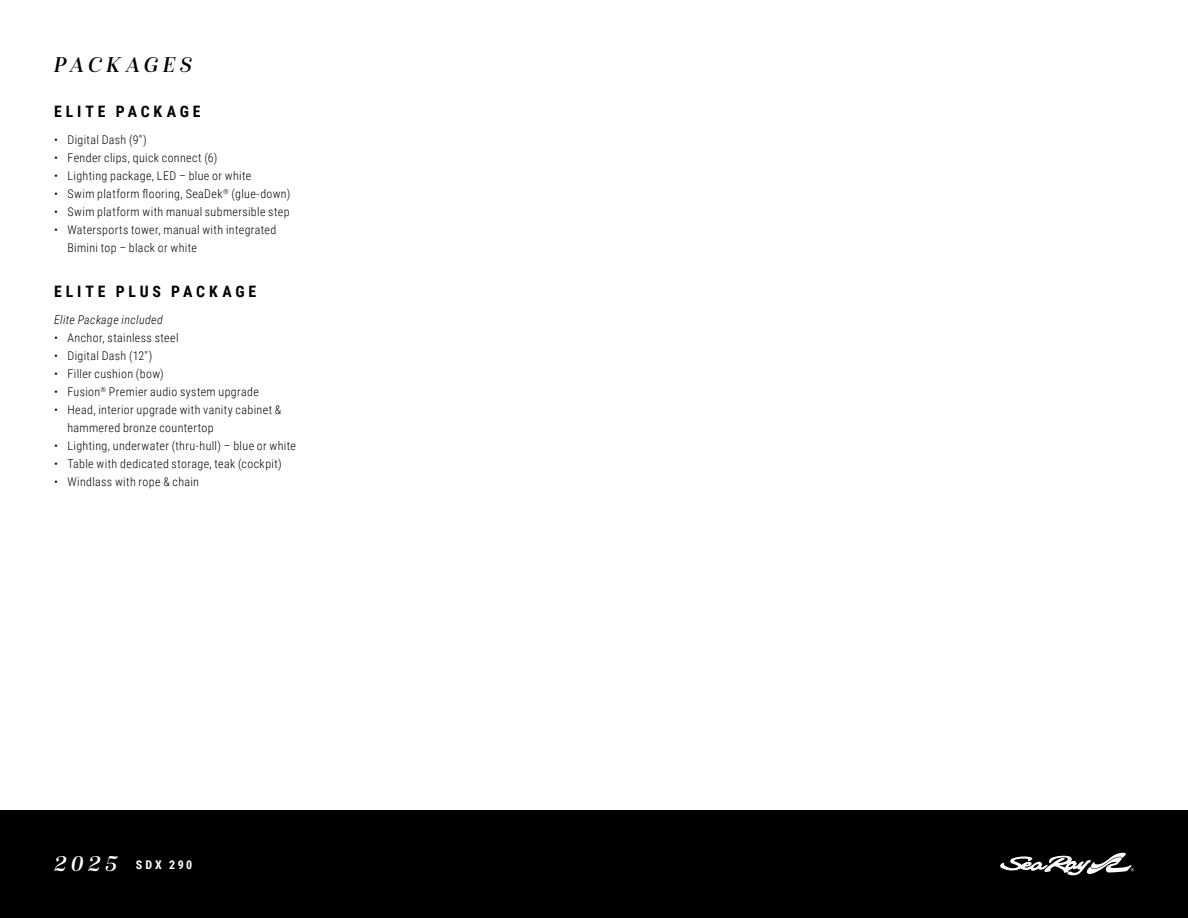
<style>
.page{position:relative;width:1188px;height:918px;background:#fff}
.page>*{position:absolute;margin:0;border:0;box-sizing:border-box;transform-origin:0 0}
.Isabel_Italic_15_24_-_H1{font:italic 22.5px "Isabel";letter-spacing:.195em;color:#000}
.Roboto_Cond_10_5_12__CAPS__-_H2{font:700 15.75px "Roboto Condensed";letter-spacing:.245em;color:#000}
.t1{font:300 12px/18px "Roboto Condensed";letter-spacing:.03em;color:#000}
.Roboto_Cond_8_12__Bullets_Note{font:italic 300 12px "Roboto Condensed";letter-spacing:.03em;color:#000}
.t2{font:700 12px "Roboto Condensed";letter-spacing:.22em;color:#fff}
.s1{font-family:"Isabel";font-weight:400;font-style:italic;font-size:22.5px}
</style>
<div class="page">
<div style="left:0;top:810px;width:1188px;height:108px;background:#000"></div>
<svg style="left:1000px;top:853px;width:134px;height:22px"></svg>
<h1 class="Isabel_Italic_15_24_-_H1" style="left:54px;top:51px;width:140px">PACKAGES</h1>
<h2 class="Roboto_Cond_10_5_12__CAPS__-_H2" style="left:54px;top:100px;width:148px">ELITE PACKAGE</h2>
<p class="t1" style="left:54px;top:130px;width:94px">• Digital Dash (9″)</p>
<p class="t1" style="left:54px;top:148px;width:165px">• Fender clips, quick connect (6)</p>
<p class="t1" style="left:54px;top:166px;width:199px">• Lighting package, LED – blue or white</p>
<p class="t1" style="left:54px;top:184px;width:238px">• Swim platform flooring, SeaDek<sup>®</sup> (glue-down)</p>
<p class="t1" style="left:54px;top:202px;width:237px">• Swim platform with manual submersible step</p>
<p class="t1" style="left:68px;top:220px;width:210px;text-indent:-14px">• Watersports tower, manual with integrated<br>Bimini top – black or white</p>
<h2 class="Roboto_Cond_10_5_12__CAPS__-_H2" style="left:54px;top:280px;width:203px">ELITE PLUS PACKAGE</h2>
<p class="Roboto_Cond_8_12__Bullets_Note" style="left:54px;top:311px;width:110px">Elite Package included</p>
<p class="t1" style="left:54px;top:328px;width:126px">• Anchor, stainless steel</p>
<p class="t1" style="left:54px;top:346px;width:100px">• Digital Dash (12″)</p>
<p class="t1" style="left:54px;top:364px;width:111px">• Filler cushion (bow)</p>
<p class="t1" style="left:54px;top:382px;width:206px">• Fusion<sup>®</sup> Premier audio system upgrade</p>
<p class="t1" style="left:68px;top:400px;width:215px;text-indent:-14px">• Head, interior upgrade with vanity cabinet &amp; hammered bronze countertop</p>
<p class="t1" style="left:54px;top:436px;width:244px">• Lighting, underwater (thru-hull) – blue or white</p>
<p class="t1" style="left:54px;top:454px;width:229px">• Table with dedicated storage, teak (cockpit)</p>
<p class="t1" style="left:54px;top:472px;width:147px">• Windlass with rope &amp; chain</p>
<p class="t2" style="left:54px;top:856px;width:140px"><span class="s1">2025</span> SDX 290</p>
</div>
